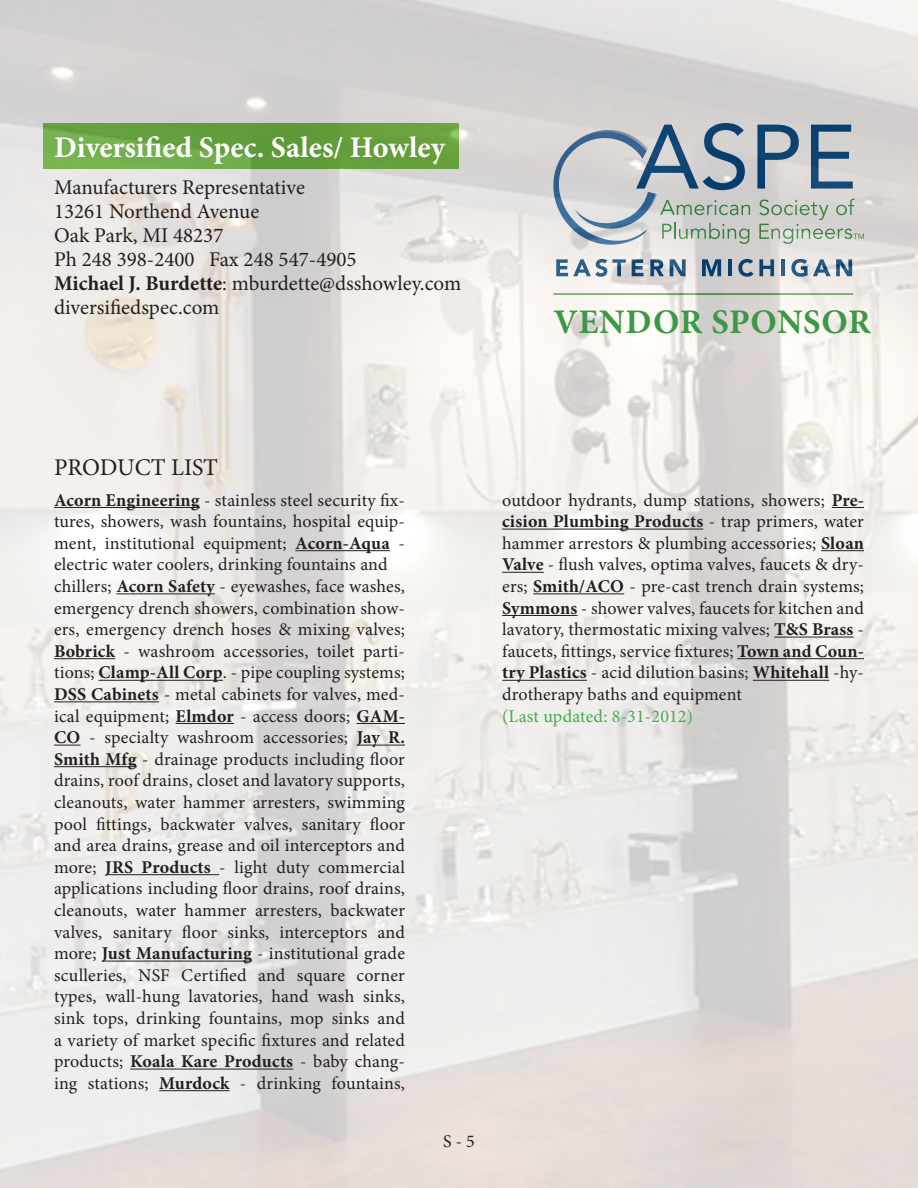
<style>
.page{position:relative;width:918px;height:1188px;background:#fff}
.page>*{position:absolute;margin:0;border:0;box-sizing:border-box;transform-origin:0 0}
.t1{font:700 34.5px "Minion Pro";letter-spacing:.02em;color:#3b9844}
.t2{font:700 30px "Minion Pro";color:#fff}
.t3{font:24px "Minion Pro";letter-spacing:-.005em;color:#231f20}
.t4{font:21px "Minion Pro";color:#231f20}
.Product_Listings{font:18px/21.6px "Minion Pro";letter-spacing:.01em;color:#231f20;text-align:justify}
.Product_Listings-2{font:18px "Minion Pro";letter-spacing:.01em;color:#40ae49}
.s1{font-weight:700}
</style>
<div class="page">
<img style="left:0;top:0;width:918px;height:1188px">
<hr style="left:832px;top:507px;width:32px;height:1px;background:#231f20">
<hr style="left:502px;top:529px;width:201px;height:1px;background:#231f20">
<hr style="left:821px;top:550px;width:43px;height:1px;background:#231f20">
<hr style="left:502px;top:572px;width:42px;height:1px;background:#231f20">
<hr style="left:533px;top:593px;width:91px;height:1px;background:#231f20">
<hr style="left:502px;top:615px;width:76px;height:1px;background:#231f20">
<hr style="left:774px;top:637px;width:80px;height:1px;background:#231f20">
<hr style="left:737px;top:658px;width:127px;height:1px;background:#231f20">
<hr style="left:502px;top:680px;width:85px;height:1px;background:#231f20">
<hr style="left:753px;top:680px;width:76px;height:1px;background:#231f20">
<hr style="left:54px;top:507px;width:146px;height:1px;background:#231f20">
<hr style="left:295px;top:550px;width:95px;height:1px;background:#231f20">
<hr style="left:116px;top:593px;width:99px;height:1px;background:#231f20">
<hr style="left:54px;top:658px;width:61px;height:1px;background:#231f20">
<hr style="left:98px;top:680px;width:125px;height:1px;background:#231f20">
<hr style="left:54px;top:701px;width:105px;height:1px;background:#231f20">
<hr style="left:176px;top:723px;width:58px;height:1px;background:#231f20">
<hr style="left:357px;top:723px;width:48px;height:1px;background:#231f20">
<svg style="left:54px;top:745px;width:27px;height:1px"></svg>
<hr style="left:357px;top:745px;width:48px;height:1px;background:#231f20">
<hr style="left:54px;top:766px;width:83px;height:1px;background:#231f20">
<hr style="left:105px;top:874px;width:114px;height:1px;background:#231f20">
<hr style="left:102px;top:961px;width:150px;height:1px;background:#231f20">
<hr style="left:130px;top:1069px;width:163px;height:1px;background:#231f20">
<hr style="left:159px;top:1090px;width:71px;height:1px;background:#231f20">
<p class="t2" style="left:54px;top:126px;width:393px">Diversified Spec. Sales/ Howley</p>
<p class="t4" style="left:54px;top:174px;width:252px">Manufacturers Representative</p>
<p class="t4" style="left:54px;top:198px;width:207px">13261 Northend Avenue</p>
<p class="t4" style="left:54px;top:222px;width:171px">Oak Park, MI 48237</p>
<p class="t4" style="left:54px;top:246px;width:304px">Ph 248 398-2400 Fax 248 547-4905</p>
<p class="t4" style="left:54px;top:270px;width:409px"><span class="s1">Michael J. Burdette</span>: mburdette@dsshowley.com</p>
<p class="t4" style="left:54px;top:294px;width:167px">diversifiedspec.com</p>
<p class="t1" style="left:553px;top:297px;width:319px">VENDOR SPONSOR</p>
<p class="t3" style="left:54px;top:451px;width:166px">PRODUCT LIST</p>
<p class="Product_Listings" style="left:54px;top:489px;width:353px"><span class="s1">Acorn Engineering</span> - stainless steel security fix&shy;tures, showers, wash fountains, hospital equip&shy;ment, institutional equipment; <span class="s1">Acorn-Aqua</span> - electric water coolers, drinking fountains and</p>
<p class="Product_Listings" style="left:54px;top:576px;width:353px">chillers; <span class="s1">Acorn Safety</span> - eyewashes, face washes, emergency drench showers, combination show&shy;ers, emergency drench hoses &amp; mixing valves; <span class="s1">Bobrick</span> - washroom accessories, toilet parti&shy;tions; <span class="s1">Clamp-All Corp</span>. - pipe coupling systems; <span class="s1">DSS Cabinets</span> - metal cabinets for valves, med&shy;ical equipment; <span class="s1">Elmdor</span> - access doors; <span class="s1">GAM-CO</span> - specialty washroom accessories; <span class="s1">Jay R.<br>Smith Mfg</span> - drainage products including floor drains, roof drains, closet and lavatory supports, cleanouts, water hammer arresters, swimming pool fittings, backwater valves, sanitary floor and area drains, grease and oil interceptors and more; <span class="s1">JRS Products</span> - light duty commercial applications including floor drains, roof drains, cleanouts, water hammer arresters, backwater valves, sanitary floor sinks, interceptors and more; <span class="s1">Just Manufacturing</span> - institutional grade sculleries, NSF Certified and square corner types, wall-hung lavatories, hand wash sinks, sink tops, drinking fountains, mop sinks and a variety of market specific fixtures and related products; <span class="s1">Koala Kare Products</span> - baby chang&shy;ing stations; <span class="s1">Murdock</span> - drinking fountains,</p>
<p class="Product_Listings" style="left:502px;top:489px;width:363px">outdoor hydrants, dump stations, showers; <span class="s1">Pre&shy;cision Plumbing Products</span> - trap primers, water hammer arrestors &amp; plumbing accessories; <span class="s1">Sloan Valve</span> - flush valves, optima valves, faucets &amp; dry&shy;ers; <span class="s1">Smith/ACO</span> - pre-cast trench drain systems; <span class="s1">Symmons</span> - shower valves, faucets for kitchen and lavatory, thermostatic mixing valves; <span class="s1">T&amp;S Brass</span> - faucets, fittings, service fixtures; <span class="s1">Town and Coun&shy;try Plastics</span> - acid dilution basins; <span class="s1">Whitehall</span> -hy&shy;drotherapy baths and equipment</p>
<p class="Product_Listings-2" style="left:502px;top:704px;width:192px">(Last updated: 8-31-2012)</p>
<p class="Product_Listings" style="left:443px;top:1131px;width:33px">S - 5</p>
</div>
